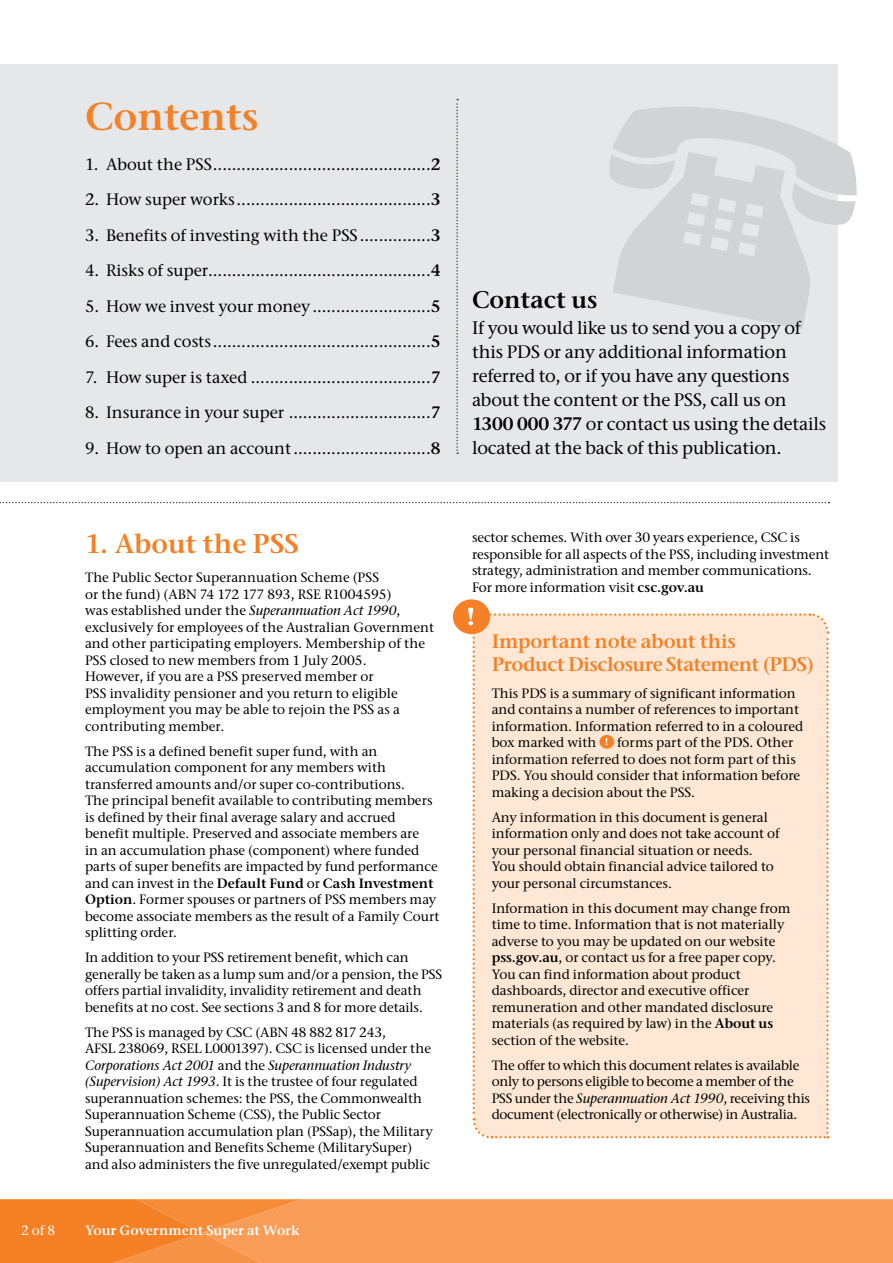
<style>
.page{position:relative;width:893px;height:1263px;background:#fff}
.page>*{position:absolute;margin:0;border:0;box-sizing:border-box;transform-origin:0 0}
.t1{font:39px "Stone Serif ITC Semi";color:#f58025}
.t2{font:27px "Stone Serif ITC Semi";color:#f58025}
.t3{font:24px "Stone Serif ITC Semi";color:#000}
.t4{font:19.5px/22.5px "Stone Serif ITC Semi";letter-spacing:-.025em;color:#f58025}
.para{font:500 18px/24px "Stone Serif ITC";letter-spacing:-.01em;color:#000}
.para-2{font:500 16.5px "Stone Serif ITC";color:#000}
.para-3{font:500 13.5px/16.5px "Stone Serif ITC";color:#000}
.Important_Note_-_Bod{font:500 13.5px/16.5px "Stone Serif ITC";color:#000}
.Important_Note_-_Bod-2{font:500 13.5px/16.5px "Stone Serif ITC";letter-spacing:-.02em;color:#000}
.t5{font:13.5px "Stone Serif ITC Semi";color:#fff}
.t6{font:500 13.5px "Stone Serif ITC";color:#fff}
.s1{font-family:"Stone Serif ITC Semi";font-weight:400}
.s2{font-style:italic}
</style>
<div class="page">
<svg style="left:0;top:1199px;width:893px;height:64px;background:#f7964c"></svg>
<div style="left:453px;top:599px;width:37px;height:35px;background:#f58025;border-radius:50%"></div>
<div style="left:0;top:64px;width:838px;height:417px;background:#e6e7e8"></div>
<svg style="left:0;top:502px;width:829px;height:1px"></svg>
<svg style="left:609px;top:107px;width:248px;height:222px;fill:#d1d3d4"></svg>
<svg style="left:456px;top:99px;width:2px;height:355px"></svg>
<div style="left:468px;top:608px;width:362px;height:531px;background:#fee8d5"></div>
<h2 class="t1" style="left:85px;top:92px;width:175px">Contents</h2>
<p class="para-2" style="left:85px;top:154px;width:357px">1. About the PSS..............................................<span class="s1">2</span></p>
<p class="para-2" style="left:85px;top:189px;width:357px">2. How super works.........................................<span class="s1">3</span></p>
<p class="para-2" style="left:85px;top:225px;width:357px">3. Benefits of investing with the PSS...............<span class="s1">3</span></p>
<p class="para-2" style="left:85px;top:260px;width:357px">4. Risks of super...............................................<span class="s1">4</span></p>
<p class="para-2" style="left:85px;top:296px;width:357px">5. How we invest your money.........................<span class="s1">5</span></p>
<p class="para-2" style="left:85px;top:331px;width:357px">6. Fees and costs ..............................................<span class="s1">5</span></p>
<p class="para-2" style="left:85px;top:367px;width:357px">7. How super is taxed ......................................<span class="s1">7</span></p>
<p class="para-2" style="left:85px;top:402px;width:357px">8. Insurance in your super ..............................<span class="s1">7</span></p>
<p class="para-2" style="left:85px;top:438px;width:357px">9. How to open an account.............................<span class="s1">8</span></p>
<h2 class="t2" style="left:85px;top:527px;width:216px">1. About the PSS</h2>
<p class="para-3" style="left:85px;top:569px;width:350px">The Public Sector Superannuation Scheme (PSS<br>or the fund) (ABN 74 172 177 893, RSE R1004595)<br>was established under the <span class="s2">Superannuation Act 1990</span>, exclusively for employees of the Australian Government and other participating employers. Membership of the PSS closed to new members from 1 July 2005.<br>However, if you are a PSS preserved member or<br>PSS invalidity pensioner and you return to eligible employment you may be able to rejoin the PSS as a contributing member.</p>
<p class="para-3" style="left:85px;top:743px;width:356px">The PSS is a defined benefit super fund, with an accumulation component for any members with transferred amounts and/or super co-contributions.<br>The principal benefit available to contributing members is defined by their final average salary and accrued benefit multiple. Preserved and associate members are<br>in an accumulation phase (component) where funded parts of super benefits are impacted by fund performance and can invest in the <span class="s1">Default Fund</span> or <span class="s1">Cash Investment Option</span>. Former spouses or partners of PSS members may become associate members as the result of a Family Court splitting order.</p>
<p class="para-3" style="left:85px;top:949px;width:359px">In addition to your PSS retirement benefit, which can generally be taken as a lump sum and/or a pension, the PSS offers partial invalidity, invalidity retirement and death benefits at no cost. See sections 3 and 8 for more details.</p>
<p class="para-3" style="left:85px;top:1024px;width:349px">The PSS is managed by CSC (ABN 48 882 817 243,<br>AFSL 238069, RSEL L0001397). CSC is licensed under the <span class="s2">Corporations Act 2001</span> and the <span class="s2">Superannuation Industry (Supervision) Act 1993</span>. It is the trustee of four regulated superannuation schemes: the PSS, the Commonwealth Superannuation Scheme (CSS), the Public Sector Superannuation accumulation plan (PSSap), the Military Superannuation and Benefits Scheme (MilitarySuper) and also administers the five unregulated/exempt public</p>
<p class="t6" style="left:21px;top:1222px;width:36px">2 of 8</p>
<p class="t5" style="left:85px;top:1221px;width:216px">Your Government Super at Work</p>
<h4 class="t3" style="left:472px;top:284px;width:127px">Contact us</h4>
<p class="para" style="left:472px;top:316px;width:356px">If you would like us to send you a copy of this PDS or any additional information referred to, or if you have any questions about the content or the PSS, call us on <span class="s1">1300 000 377</span> or contact us using the details located at the back of this publication.</p>
<p class="para-3" style="left:472px;top:529px;width:359px">sector schemes. With over 30 years experience, CSC is responsible for all aspects of the PSS, including investment strategy, administration and member communications.<br>For more information visit <span class="s1">csc.gov.au</span></p>
<h3 class="t4" style="left:492px;top:630px;width:324px">Important note about this<br>Product Disclosure Statement (PDS)</h3>
<p class="Important_Note_-_Bod" style="left:492px;top:685px;width:313px">This PDS is a summary of significant information and contains a number of references to important information. Information referred to in a coloured box marked with</p>
<p class="Important_Note_-_Bod" style="left:492px;top:734px;width:310px;text-indent:126px">forms part of the PDS. Other information referred to does not form part of this PDS. You should consider that information before making a decision about the PSS.</p>
<p class="Important_Note_-_Bod" style="left:492px;top:809px;width:290px">Any information in this document is general information only and does not take account of your personal financial situation or needs.<br>You should obtain financial advice tailored to your personal circumstances.</p>
<p class="Important_Note_-_Bod" style="left:492px;top:900px;width:300px">Information in this document may change from time to time. Information that is not materially adverse to you may be updated on our website <span class="s1">pss.gov.au</span>, or contact us for a free paper copy.<br>You can find information about product dashboards, director and executive officer remuneration and other mandated disclosure materials (as required by law) in the <span class="s1">About us </span>section of the website.</p>
<p class="Important_Note_-_Bod-2" style="left:492px;top:1057px;width:320px">The offer to which this document relates is available only to persons eligible to become a member of the PSS under the <span class="s2">Superannuation Act 1990</span>, receiving this document (electronically or otherwise) in Australia.</p>
</div>
